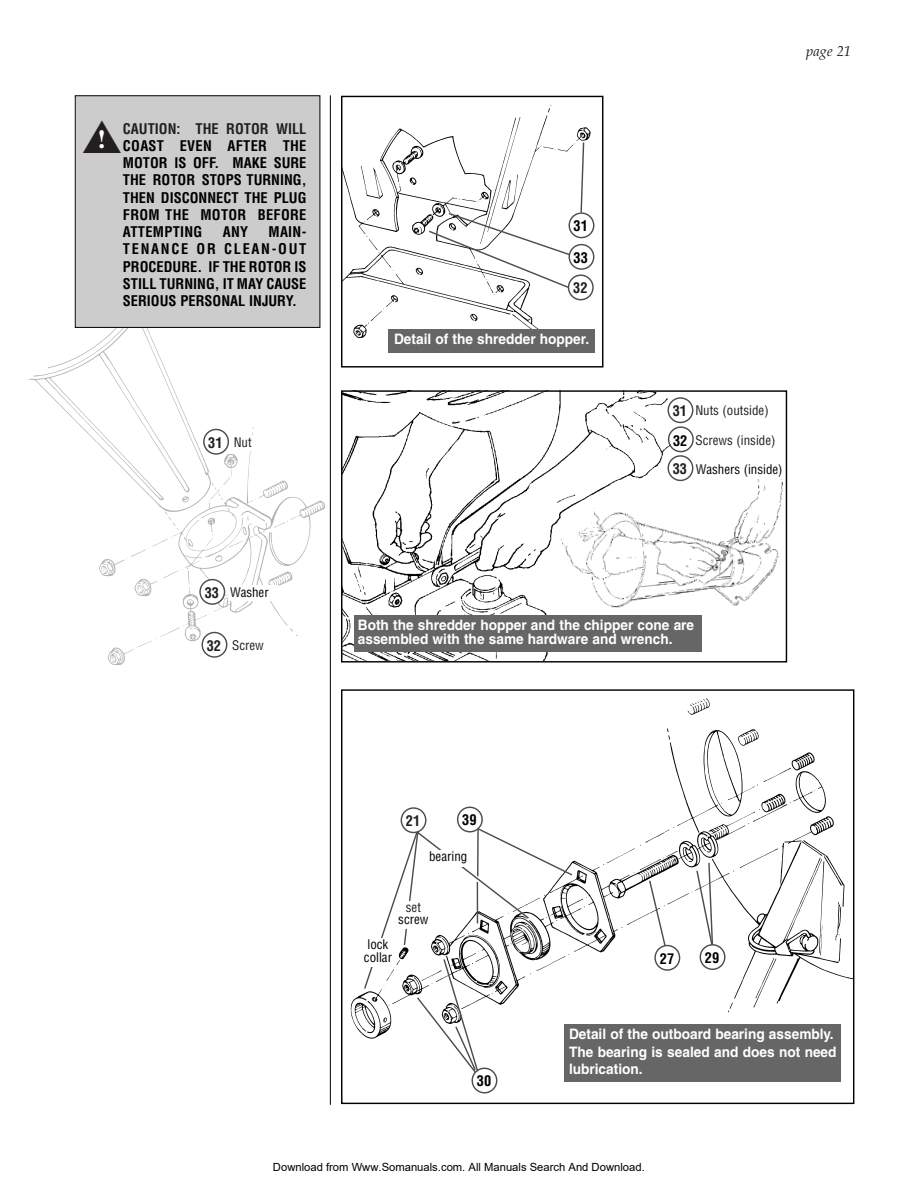
<style>
.page{position:relative;width:918px;height:1188px;background:#fff}
.page>*{position:absolute;margin:0;border:0;box-sizing:border-box;transform-origin:0 0}
.t1{font:700 25.95px "Times";color:#fff}
.t2{font:700 condensed 14.4px/17.2px "Helvetica";color:#000;text-align:justify}
.t3{font:700 14.4px/17.2px "Helvetica";color:#fff;scale:.95 1}
.t4{font:700 condensed 14.4px "Helvetica";color:#231f20}
.t5{font:italic 14.4px "Palatino";color:#231f20}
.t6{font:condensed 12.9px/12.3px "Helvetica";color:#000}
.t7{font:condensed 12.9px "Helvetica";color:#231f20}
.t8{font:11.25px "Arial";color:#000}
.s1{color:#231f20}
.s2{font-weight:700;font-size:14.4px}
.s3{font-weight:700;font-size:14.4px;color:#231f20}
.s4{font-weight:700;font-size:14.4px;color:#000}
</style>
<div class="page">
<img style="left:30px;top:319px;width:295px;height:346px">
<img style="left:343px;top:390px;width:338px;height:270px">
<img style="left:350px;top:698px;width:502px;height:337px">
<div style="left:565px;top:1025px;width:276px;height:57px;background:#666"></div>
<img style="left:553px;top:461px;width:235px;height:166px">
<div style="left:354px;top:615px;width:348px;height:37px;background:#666"></div>
<svg style="left:363px;top:807px;width:211px;height:287px"></svg>
<div style="left:694px;top:463px;width:90px;height:16px;background:#fff"></div>
<svg style="left:668px;top:397px;width:26px;height:84px"></svg>
<img style="left:343px;top:105px;width:252px;height:233px">
<div style="left:341px;top:96px;width:262px;height:272px;border:1px solid #000"></div>
<div style="left:388px;top:329px;width:207px;height:24px;background:#666"></div>
<svg style="left:427px;top:141px;width:167px;height:159px"></svg>
<svg style="left:648px;top:879px;width:32px;height:92px"></svg>
<hr style="left:477px;top:882px;width:1px;height:41px;background:#4d4d4d">
<div style="left:397px;top:901px;width:33px;height:27px;background:#fff"></div>
<div style="left:362px;top:938px;width:32px;height:28px;background:#fff"></div>
<div style="left:427px;top:850px;width:42px;height:16px;background:#fff"></div>
<div style="left:76px;top:96px;width:244px;height:231px;background:#ccc"></div>
<div style="left:75px;top:95px;width:245px;height:233px;border:1px solid #000"></div>
<hr style="left:330px;top:95px;width:1px;height:1010px;background:#000">
<svg style="left:202px;top:632px;width:25px;height:26px"></svg>
<div style="left:231px;top:639px;width:40px;height:15px;background:#fff"></div>
<svg style="left:199px;top:579px;width:26px;height:26px"></svg>
<div style="left:229px;top:586px;width:50px;height:15px;background:#fff"></div>
<svg style="left:203px;top:429px;width:26px;height:26px"></svg>
<div style="left:232px;top:436px;width:28px;height:15px;background:#fff"></div>
<svg style="left:695px;top:861px;width:30px;height:109px"></svg>
<h1 class="t1" style="left:82px;top:130px;width:43px"><span class="s1">▲</span>!</h1>
<p class="t4" style="left:123px;top:123px;width:185px">CAUTION: THE ROTOR WILL</p>
<p class="t2" style="left:123px;top:138px;width:185px">COAST EVEN AFTER THE MOTOR IS OFF. MAKE SURE THE ROTOR STOPS TURNING, THEN DISCONNECT THE PLUG FROM THE MOTOR BEFORE ATTEMPTING</p>
<p class="t2" style="left:123px;top:225px;width:185px;text-indent:146px">MAIN-TENANCE OR CLEAN-OUT PROCEDURE. IF THE ROTOR IS STILL TURNING, IT MAY CAUSE SERIOUS PERSONAL INJURY.</p>
<p class="t2" style="left:223px;top:225px;width:27px">ANY</p>
<p class="t7" style="left:208px;top:437px;width:45px"><span class="s2">31</span> Nut</p>
<p class="t6" style="left:205px;top:587px;width:66px"><span class="s3">33</span> <span class="s1">W</span>asher</p>
<p class="t7" style="left:207px;top:640px;width:59px"><span class="s2">32</span> Screw</p>
<p class="t5" style="left:806px;top:45px;width:46px">page 21</p>
<p class="t2" style="left:574px;top:218px;width:16px">31</p>
<p class="t2" style="left:574px;top:250px;width:16px">33</p>
<p class="t4" style="left:573px;top:282px;width:16px">32</p>
<p class="t3" style="left:394px;top:332px;width:207px">Detail of the shredder hopper.</p>
<p class="t7" style="left:673px;top:406px;width:97px"><span class="s2">31</span> Nuts (outside)</p>
<p class="t7" style="left:673px;top:435px;width:104px"><span class="s4">32</span> Screws (inside)</p>
<p class="t6" style="left:673px;top:464px;width:111px"><span class="s3">33</span> <span class="s1">W</span>ashers (inside)</p>
<p class="t3" style="left:358px;top:619px;width:356px;line-height:14.4px">Both the shredder hopper and the chipper cone are assembled with the same hardware and wrench.</p>
<p class="t4" style="left:406px;top:815px;width:16px">21</p>
<p class="t2" style="left:462px;top:813px;width:16px">39</p>
<p class="t6" style="left:429px;top:851px;width:40px">bearing</p>
<p class="t7" style="left:406px;top:902px;width:17px">set</p>
<p class="t6" style="left:398px;top:914px;width:32px">screw</p>
<p class="t6" style="left:364px;top:940px;width:30px">lock collar</p>
<p class="t2" style="left:477px;top:1074px;width:16px">30</p>
<p class="t2" style="left:660px;top:951px;width:16px">27</p>
<p class="t2" style="left:705px;top:950px;width:16px">29</p>
<p class="t3" style="left:569px;top:1027px;width:283px">Detail of the outboard bearing assembly.<br>The bearing is sealed and does not need lubrication.</p>
<p class="t8" style="left:273px;top:1160px;width:373px">Download from Www.Somanuals.com. All Manuals Search And Download.</p>
</div>
